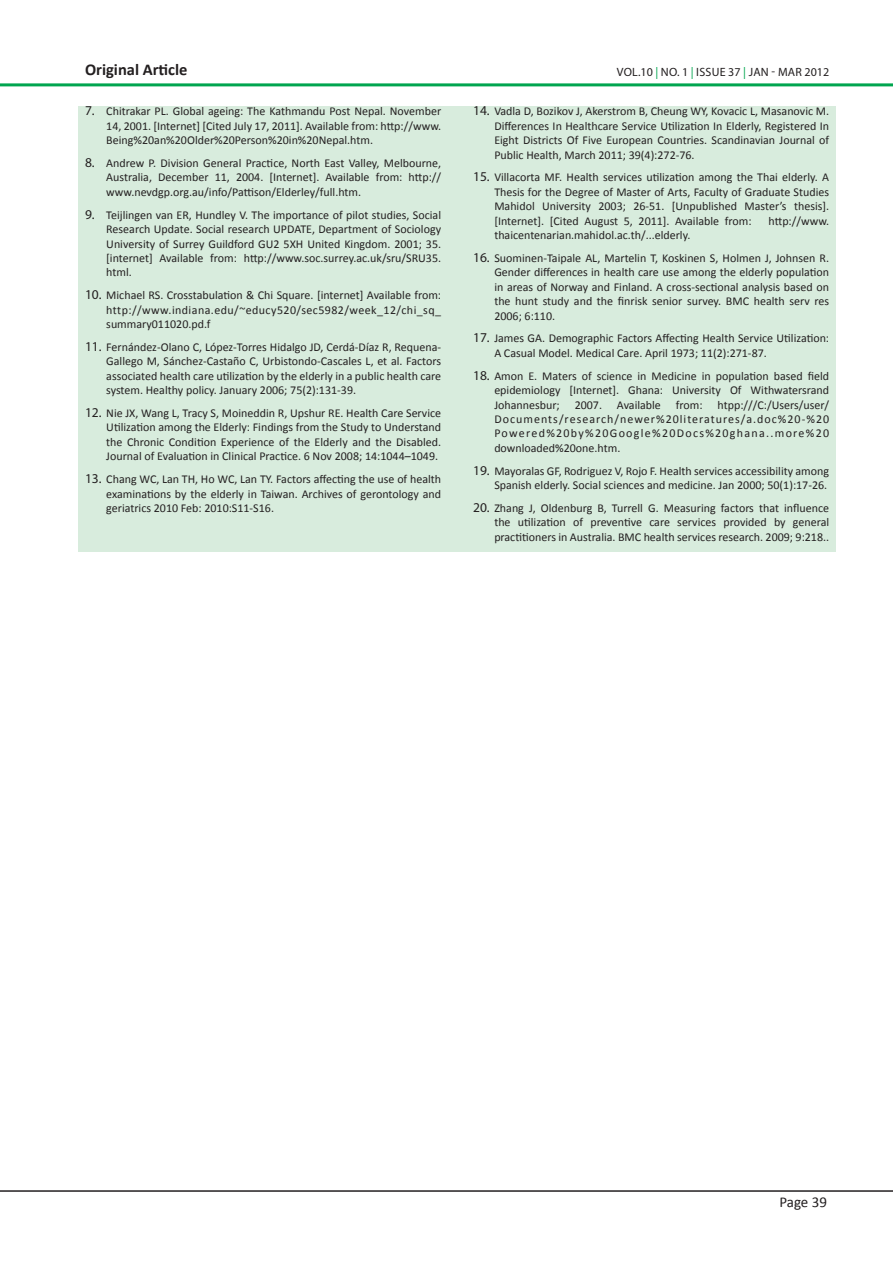
<style>
.page{position:relative;width:893px;height:1263px;background:#fff}
.page>*{position:absolute;margin:0;border:0;box-sizing:border-box;transform-origin:0 0}
.Abstract_Words{font:700 16.5px "Calibri";color:#231f20}
.t1{font:15px "Calibri";letter-spacing:-.005em;color:#231f20}
.Refrence_Text{font:12px/14.4px "Calibri";color:#231f20;text-align:justify}
.t2{font:12px "Myriad Pro";letter-spacing:.02em;color:#231f20}
.s1{font-family:"Myriad Pro";font-size:13.5px}
.s2{color:#00a54f}
</style>
<div class="page">
<hr style="left:0;top:1190px;width:893px;height:2px;background:#231f20">
<hr style="left:0;top:83px;width:893px;height:3px;background:#00a54f">
<div style="left:78px;top:106px;width:758px;height:446px;background:#d8ecdd"></div>
<p class="Abstract_Words" style="left:85px;top:58px;width:104px">Original Article</p>
<p class="Refrence_Text" style="left:106px;top:104px;width:336px;text-indent:-21px"><span class="s1">7.</span> Chitrakar PL. Global ageing: The Kathmandu Post Nepal. November 14, 2001. [Internet] [Cited July 17, 2011]. Available from: http://www.<br>Being%20an%20Older%20Person%20in%20Nepal.htm.</p>
<p class="Refrence_Text" style="left:106px;top:156px;width:336px;text-indent:-21px"><span class="s1">8.</span> Andrew P. Division General Practice, North East Valley, Melbourne, Australia, December 11, 2004. [Internet]. Available from: http:// www.nevdgp.org.au/info/Pattison/Elderley/full.htm.</p>
<p class="Refrence_Text" style="left:106px;top:208px;width:336px;text-indent:-21px"><span class="s1">9.</span> Teijlingen van ER, Hundley V. The importance of pilot studies, Social Research Update. Social research UPDATE, Department of Sociology University of Surrey Guildford GU2 5XH United Kingdom. 2001; 35. [internet] Available from: http://www.soc.surrey.ac.uk/sru/SRU35. html.</p>
<p class="Refrence_Text" style="left:106px;top:288px;width:336px;text-indent:-21px"><span class="s1">10.</span> Michael RS. Crosstabulation &amp; Chi Square. [internet] Available from: http://www.indiana.edu/~educy520/sec5982/week_12/chi_sq_ summary011020.pd.f</p>
<p class="Refrence_Text" style="left:106px;top:340px;width:336px;text-indent:-21px"><span class="s1">11.</span> Fernández-Olano C, López-Torres Hidalgo JD, Cerdá-Díaz R, Requena-Gallego M, Sánchez-Castaño C, Urbistondo-Cascales L, et al. Factors associated health care utilization by the elderly in a public health care system. Healthy policy. January 2006; 75(2):131-39.</p>
<p class="Refrence_Text" style="left:106px;top:406px;width:336px;text-indent:-21px"><span class="s1">12.</span> Nie JX, Wang L, Tracy S, Moineddin R, Upshur RE. Health Care Service Utilization among the Elderly: Findings from the Study to Understand the Chronic Condition Experience of the Elderly and the Disabled.<br>Journal of Evaluation in Clinical Practice. 6 Nov 2008; 14:1044–1049.</p>
<p class="Refrence_Text" style="left:106px;top:472px;width:336px;text-indent:-21px"><span class="s1">13.</span> Chang WC, Lan TH, Ho WC, Lan TY. Factors affecting the use of health examinations by the elderly in Taiwan. Archives of gerontology and geriatrics 2010 Feb: 2010:S11-S16.</p>
<p class="t2" style="left:617px;top:65px;width:214px">VOL.10 <span class="s2">|</span> NO. 1 <span class="s2">|</span> ISSUE 37 <span class="s2">|</span> JAN - MAR 2012</p>
<p class="Refrence_Text" style="left:494px;top:104px;width:336px;text-indent:-21px"><span class="s1">14.</span> Vadla D, Bozikov J, Akerstrom B, Cheung WY, Kovacic L, Masanovic M.<br>Differences In Healthcare Service Utilization In Elderly, Registered In Eight Districts Of Five European Countries. Scandinavian Journal of Public Health, March 2011; 39(4):272-76.</p>
<p class="Refrence_Text" style="left:494px;top:170px;width:336px;text-indent:-21px"><span class="s1">15.</span> Villacorta MF. Health services utilization among the Thai elderly. A Thesis for the Degree of Master of Arts, Faculty of Graduate Studies Mahidol University 2003; 26-51. [Unpublished Master’s thesis]. [Internet]. [Cited August 5, 2011]. Available from:</p>
<p class="Refrence_Text" style="left:768px;top:213px;width:62px">http://www.</p>
<p class="Refrence_Text" style="left:494px;top:228px;width:198px">thaicentenarian.mahidol.ac.th/...elderly.</p>
<p class="Refrence_Text" style="left:494px;top:251px;width:336px;text-indent:-21px"><span class="s1">16.</span> Suominen-Taipale AL, Martelin T, Koskinen S, Holmen J, Johnsen R.<br>Gender differences in health care use among the elderly population in areas of Norway and Finland. A cross-sectional analysis based on the hunt study and the finrisk senior survey. BMC health serv res 2006; 6:110.</p>
<p class="Refrence_Text" style="left:494px;top:331px;width:336px;text-indent:-21px"><span class="s1">17.</span> James GA. Demographic Factors Affecting Health Service Utilization:<br>A Casual Model. Medical Care. April 1973; 11(2):271-87.</p>
<p class="Refrence_Text" style="left:494px;top:369px;width:336px;text-indent:-21px"><span class="s1">18.</span> Amon E. Maters of science in Medicine in population based field epidemiology [Internet]. Ghana: University Of Withwatersrand Johannesbur; 2007. Available from: htpp:///C:/Users/user/ Documents/research/newer%20literatures/a.doc%20-%20<br>Powered%20by%20Google%20Docs%20ghana..more%20 downloaded%20one.htm.</p>
<p class="Refrence_Text" style="left:473px;top:463px;width:358px;text-align:right"><span class="s1">19.</span> Mayoralas GF, Rodriguez V, Rojo F. Health services accessibility among<br>Spanish elderly. Social sciences and medicine. Jan 2000; 50(1):17-26.</p>
<p class="Refrence_Text" style="left:494px;top:501px;width:336px;text-indent:-21px"><span class="s1">20.</span> Zhang J, Oldenburg B, Turrell G. Measuring factors that influence the utilization of preventive care services provided by general practitioners in Australia. BMC health services research. 2009; 9:218..</p>
<p class="t1" style="left:779px;top:1193px;width:49px">Page 39</p>
</div>
